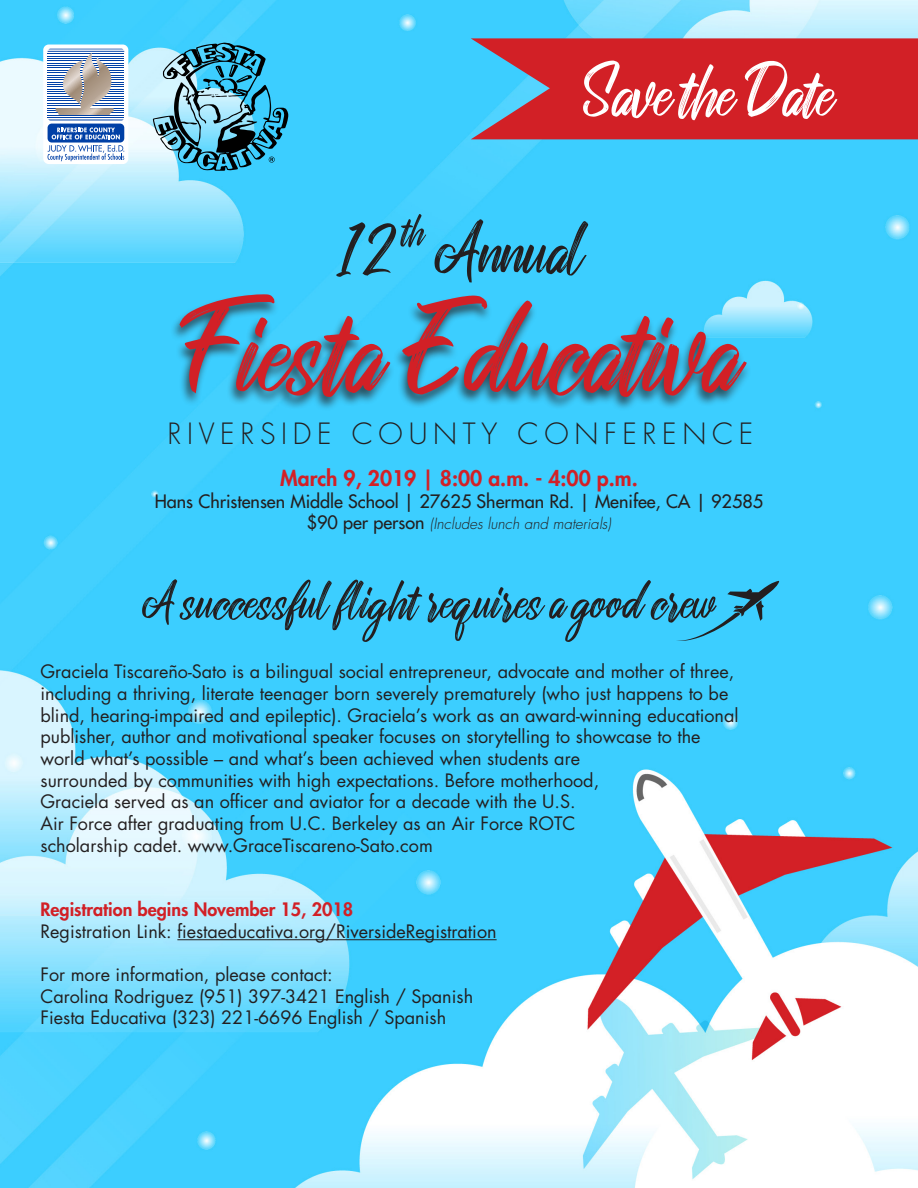
<style>
.page{position:relative;width:918px;height:1188px;background:#fff}
.page>*{position:absolute;margin:0;border:0;box-sizing:border-box;transform-origin:0 0}
.t1{font:150.15px "Rollete Qaku";color:#d22026}
.t2{font:87.45px "Rollete Qaku";color:#231f20}
.t3{font:85.5px "Rollete Qaku";color:#fff}
.t4{font:63px "Rollete Qaku";letter-spacing:.01em;color:#231f20}
.t5{font:300 28.5px "Futura Std";letter-spacing:.2em;color:#231f20}
.t6{font:800 21px "Futura Std";color:#d22026}
.t7{font:18px/21.6px "Futura Std";color:#231f20}
.t8{font:500 18px "Futura Std";color:#231f20}
.t9{font:800 18px "Futura Std";color:#d22026}
.t10{font:italic 300 15px "Futura Std";color:#231f20}
.s1{font-weight:500;font-style:normal;font-size:18px}
</style>
<div class="page">
<img style="left:0;top:0;width:918px;height:1188px">
<div style="left:169px;top:293px;width:583px;height:119px;background:#231f20;opacity:.75"></div>
<svg style="left:43px;top:45px;width:85px;height:119px"></svg>
<svg style="left:153px;top:43px;width:135px;height:128px;background:#55a1ba"></svg>
<svg style="left:471px;top:38px;width:447px;height:101px;background:#c53039"></svg>
<svg style="left:676px;top:580px;width:103px;height:61px;background:#39bae5"></svg>
<hr style="left:177px;top:939px;width:320px;height:1px;background:#231f20">
<p class="t3" style="left:582px;top:38px;width:254px">Save the Date</p>
<p class="t2" style="left:336px;top:193px;width:250px">12 <sup>th</sup> Annual</p>
<p class="t1" style="left:178px;top:254px;width:566px">Fiesta Educativa</p>
<p class="t5" style="left:167px;top:417px;width:587px">RIVERSIDE COUNTY CONFERENCE</p>
<p class="t6" style="left:280px;top:465px;width:359px">March 9, 2019 | 8:00 a.m. - 4:00 p.m.</p>
<p class="t8" style="left:155px;top:490px;width:610px">Hans Christensen Middle School | 27625 Sherman Rd. | Menifee, CA | 92585</p>
<p class="t10" style="left:307px;top:515px;width:306px"><span class="s1">$90 per person</span> (Includes lunch and materials)</p>
<p class="t4" style="left:141px;top:560px;width:575px">A successful flight requires a good crew</p>
<p class="t7" style="left:40px;top:661px;width:700px">Graciela Tiscareño-Sato is a bilingual social entrepreneur, advocate and mother of three, including a thriving, literate teenager born severely prematurely (who just happens to be blind, hearing-impaired and epileptic). Graciela’s work as an award-winning educational publisher, author and motivational speaker focuses on storytelling to showcase to the world what’s possible – and what’s been achieved when students are<br>surrounded by communities with high expectations. Before motherhood,<br>Graciela served as an officer and aviator for a decade with the U.S.<br>Air Force after graduating from U.C. Berkeley as an Air Force ROTC<br>scholarship cadet. www.GraceTiscareno-Sato.com</p>
<p class="t9" style="left:40px;top:898px;width:314px">Registration begins November 15, 2018</p>
<p class="t7" style="left:40px;top:921px;width:458px">Registration Link: fiestaeducativa.org/RiversideRegistration</p>
<p class="t7" style="left:40px;top:964px;width:294px">For more information, please contact:</p>
<p class="t7" style="left:40px;top:986px;width:434px">Carolina Rodriguez (951) 397-3421 English / Spanish</p>
<p class="t7" style="left:40px;top:1007px;width:407px">Fiesta Educativa (323) 221-6696 English / Spanish</p>
</div>
